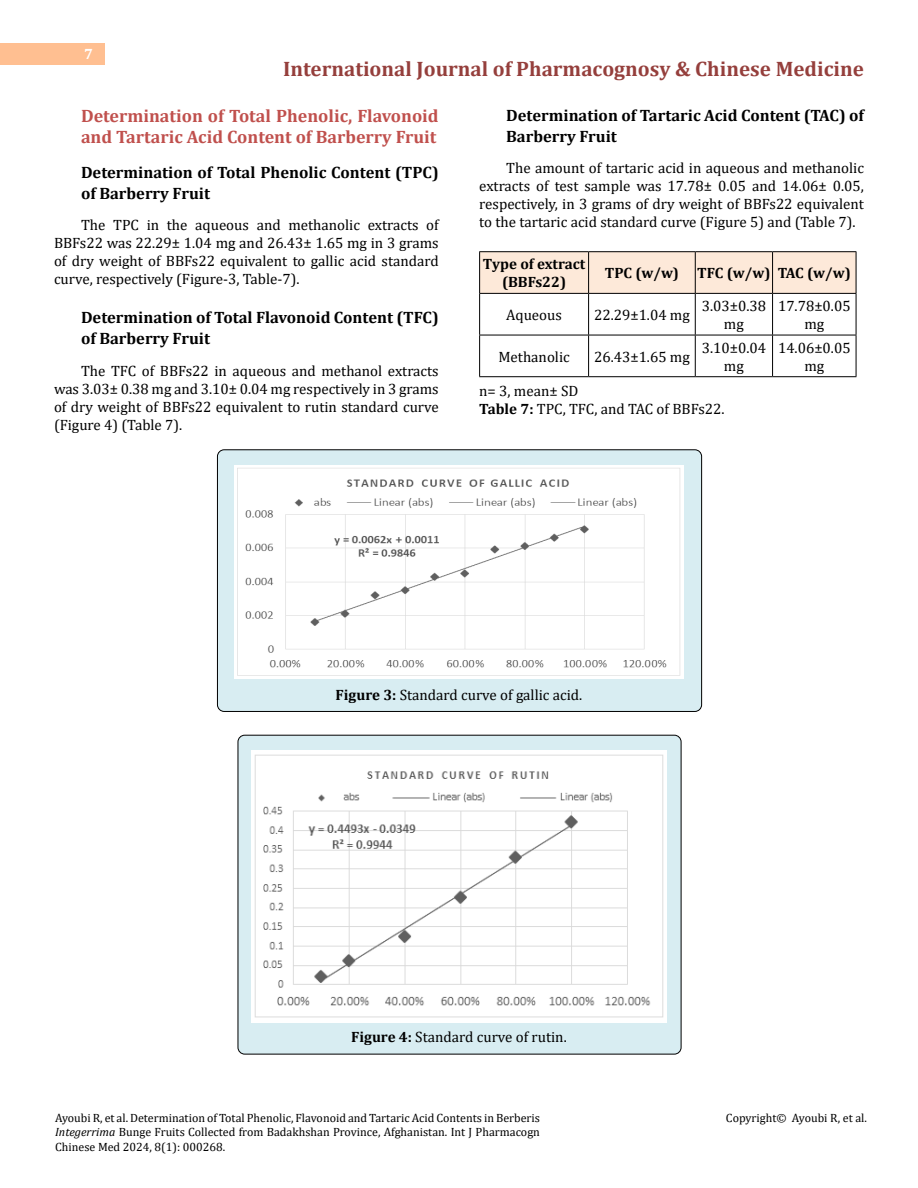
<style>
.page{position:relative;width:918px;height:1188px;background:#fff}
.page>*{position:absolute;margin:0;border:0;box-sizing:border-box;transform-origin:0 0}
.t1{font:700 21px "Cambria";color:#953f3c}
.t2{font:700 18px/21px "Cambria";color:#c0504d}
.t3{font:700 16.5px/21px "Cambria";color:#000}
.t4{font:15px/18px "Cambria";color:#000;text-align:center}
.t5{font:700 15px/18px "Cambria";color:#000;text-align:center}
.t6{font:700 15px "Cambria";color:#fff}
.t7{font:12px/14.4px "Cambria";color:#000;text-align:justify}
.s1{font-weight:700}
.s2{font-style:italic}
</style>
<div class="page">
<div style="left:0;top:43px;width:105px;height:21px;background:#ffbf91"></div>
<div style="left:238px;top:735px;width:443px;height:319px;background:#d8edf2;border-radius:7px"></div>
<div style="left:238px;top:735px;width:443px;height:319px;border:1px solid #000;border-radius:7px"></div>
<div style="left:217px;top:450px;width:485px;height:261px;background:#d8edf2;border-radius:7px"></div>
<div style="left:217px;top:449px;width:485px;height:263px;border:1px solid #000;border-radius:7px"></div>
<div style="left:480px;top:252px;width:376px;height:41px;background:#fde9d9"></div>
<hr style="left:479px;top:252px;width:1px;height:41px;background:#000">
<hr style="left:479px;top:251px;width:110px;height:1px;background:#000">
<hr style="left:589px;top:251px;width:106px;height:1px;background:#000">
<hr style="left:695px;top:251px;width:78px;height:1px;background:#000">
<hr style="left:773px;top:251px;width:83px;height:1px;background:#000">
<hr style="left:479px;top:294px;width:1px;height:41px;background:#000">
<hr style="left:479px;top:335px;width:1px;height:41px;background:#000">
<hr style="left:479px;top:293px;width:110px;height:1px;background:#000">
<hr style="left:589px;top:293px;width:106px;height:1px;background:#000">
<hr style="left:695px;top:293px;width:78px;height:1px;background:#000">
<hr style="left:773px;top:293px;width:83px;height:1px;background:#000">
<hr style="left:479px;top:335px;width:110px;height:1px;background:#000">
<hr style="left:589px;top:335px;width:106px;height:1px;background:#000">
<hr style="left:695px;top:335px;width:78px;height:1px;background:#000">
<hr style="left:773px;top:335px;width:83px;height:1px;background:#000">
<hr style="left:479px;top:376px;width:110px;height:1px;background:#000">
<hr style="left:589px;top:376px;width:106px;height:1px;background:#000">
<hr style="left:695px;top:376px;width:78px;height:1px;background:#000">
<hr style="left:773px;top:376px;width:83px;height:1px;background:#000">
<hr style="left:588px;top:252px;width:1px;height:41px;background:#000">
<hr style="left:695px;top:252px;width:1px;height:41px;background:#000">
<hr style="left:772px;top:252px;width:1px;height:41px;background:#000">
<hr style="left:856px;top:252px;width:1px;height:41px;background:#000">
<hr style="left:588px;top:294px;width:1px;height:41px;background:#000">
<hr style="left:695px;top:294px;width:1px;height:41px;background:#000">
<hr style="left:772px;top:294px;width:1px;height:41px;background:#000">
<hr style="left:856px;top:294px;width:1px;height:41px;background:#000">
<hr style="left:588px;top:335px;width:1px;height:41px;background:#000">
<hr style="left:695px;top:335px;width:1px;height:41px;background:#000">
<hr style="left:772px;top:335px;width:1px;height:41px;background:#000">
<hr style="left:856px;top:335px;width:1px;height:41px;background:#000">
<img style="left:234px;top:466px;width:450px;height:213px">
<img style="left:252px;top:751px;width:414px;height:271px">
<p class="t6" style="left:84px;top:44px;width:10px">7</p>
<h1 class="t1" style="left:283px;top:54px;width:582px">International Journal of Pharmacognosy &amp; Chinese Medicine</h1>
<p class="t2" style="left:81px;top:105px;width:359px">Determination of Total Phenolic, Flavonoid and Tartaric Acid Content of Barberry Fruit</p>
<p class="t3" style="left:81px;top:161px;width:359px">Determination of Total Phenolic Content (TPC) of Barberry Fruit</p>
<p class="t4" style="left:54px;top:216px;width:386px;text-align:justify;text-indent:27px">The TPC in the aqueous and methanolic extracts of BBFs22 was 22.29± 1.04 mg and 26.43± 1.65 mg in 3 grams of dry weight of BBFs22 equivalent to gallic acid standard curve, respectively (Figure-3, Table-7).</p>
<p class="t3" style="left:81px;top:306px;width:359px">Determination of Total Flavonoid Content (TFC) of Barberry Fruit</p>
<p class="t4" style="left:54px;top:361px;width:386px;text-align:justify;text-indent:27px">The TFC of BBFs22 in aqueous and methanol extracts was 3.03± 0.38 mg and 3.10± 0.04 mg respectively in 3 grams of dry weight of BBFs22 equivalent to rutin standard curve (Figure 4) (Table 7).</p>
<p class="t3" style="left:506px;top:104px;width:359px">Determination of Tartaric Acid Content (TAC) of<br>Barberry Fruit</p>
<p class="t4" style="left:479px;top:159px;width:386px;text-align:justify;text-indent:27px">The amount of tartaric acid in aqueous and methanolic extracts of test sample was 17.78± 0.05 and 14.06± 0.05, respectively, in 3 grams of dry weight of BBFs22 equivalent to the tartaric acid standard curve (Figure 5) and (Table 7).</p>
<p class="t5" style="left:483px;top:255px;width:104px">Type of extract (BBFs22)</p>
<p class="t5" style="left:605px;top:264px;width:248px">TPC (w/w) TFC (w/w) TAC (w/w)</p>
<p class="t4" style="left:506px;top:306px;width:57px">Aqueous</p>
<p class="t4" style="left:594px;top:306px;width:97px">22.29±1.04 mg</p>
<p class="t4" style="left:702px;top:297px;width:66px">3.03±0.38 mg</p>
<p class="t4" style="left:778px;top:297px;width:74px">17.78±0.05 mg</p>
<p class="t4" style="left:498px;top:348px;width:73px">Methanolic</p>
<p class="t4" style="left:594px;top:348px;width:97px">26.43±1.65 mg</p>
<p class="t4" style="left:702px;top:339px;width:66px">3.10±0.04 mg</p>
<p class="t4" style="left:778px;top:339px;width:74px">14.06±0.05 mg</p>
<p class="t4" style="left:479px;top:382px;width:247px;text-align:left">n= 3, mean± SD<br><span class="s1">Table 7:</span> TPC, TFC, and TAC of BBFs22.</p>
<p class="t4" style="left:336px;top:685px;width:248px"><span class="s1">Figure 3:</span> Standard curve of gallic acid.</p>
<p class="t4" style="left:351px;top:1027px;width:217px"><span class="s1">Figure 4:</span> Standard curve of rutin.</p>
<p class="t7" style="left:55px;top:1111px;width:486px">Ayoubi R, et al. Determination of Total Phenolic, Flavonoid and Tartaric Acid Contents in Berberis <span class="s2">Integerrima</span> Bunge Fruits Collected from Badakhshan Province, Afghanistan. Int J Pharmacogn Chinese Med 2024, 8(1): 000268.</p>
<p class="t7" style="left:726px;top:1111px;width:142px">Copyright© Ayoubi R, et al.</p>
</div>
